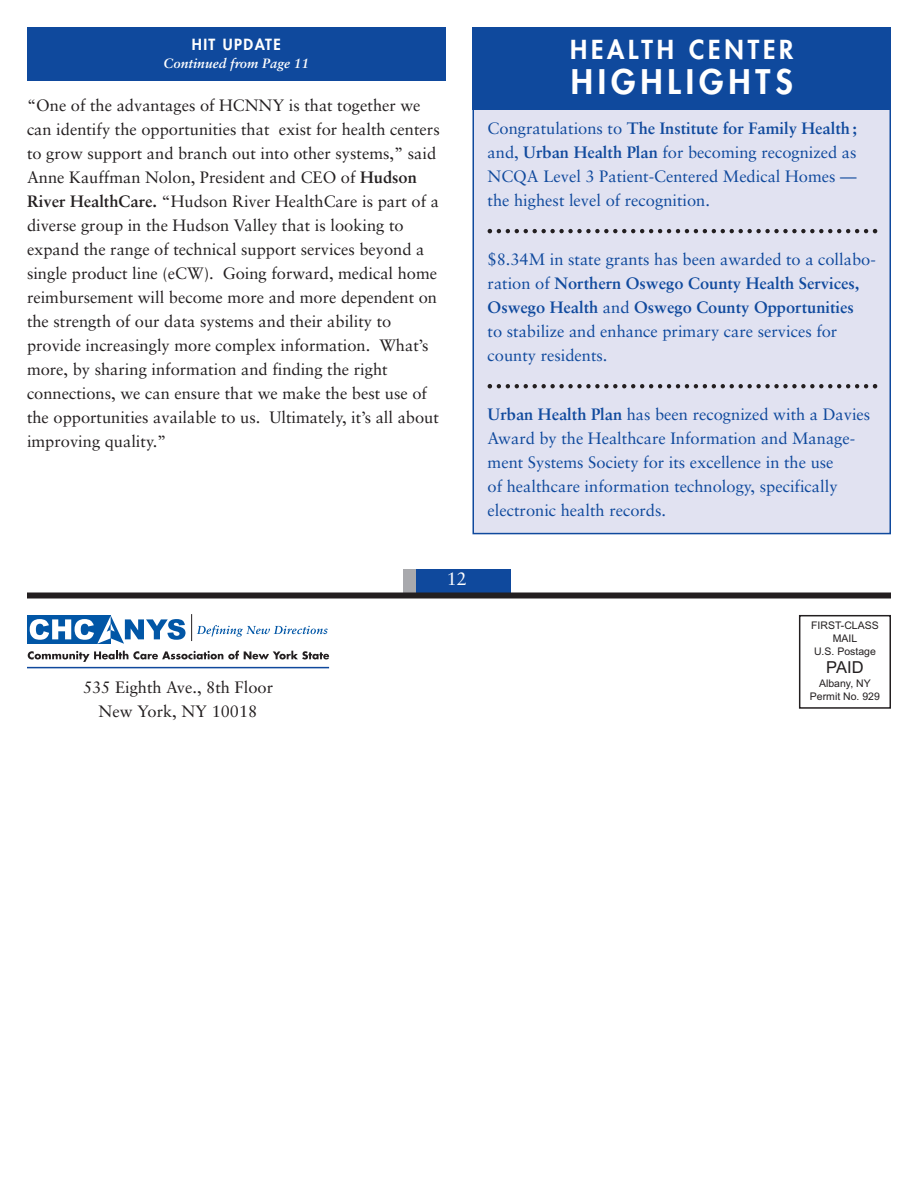
<style>
.page{position:relative;width:918px;height:1188px;background:#fff}
.page>*{position:absolute;margin:0;border:0;box-sizing:border-box;transform-origin:0 0}
.t1{font:800 33px "Futura";letter-spacing:.15em;color:#fff}
.t2{font:800 25.5px "Futura";letter-spacing:.15em;color:#fff}
.t3{font:18px "Sabon";color:#fff}
.t4{font:16.5px/24px "Sabon";color:#231f20;text-align:center}
.t5{font:16.5px/24px "Sabon";color:#0f499d}
.t6{font:16.5px "Arial";color:#231f20}
.t7{font:800 15px "Futura";letter-spacing:.1em;color:#fff}
.t8{font:italic 700 13.5px "Sabon";color:#fff}
.t9{font:10.5px/12.6px "Arial";color:#231f20;text-align:center}
.s1{font-weight:700}
</style>
<div class="page">
<div style="left:474px;top:28px;width:416px;height:505px;background:#e1e2f1"></div>
<svg style="left:28px;top:651px;width:301px;height:11px"></svg>
<div style="left:27px;top:615px;width:83px;height:29px;background:#0156a6"></div>
<svg style="left:30px;top:614px;width:298px;height:30px"></svg>
<hr style="left:27px;top:667px;width:302px;height:1px;background:#0f499d">
<div style="left:799px;top:615px;width:92px;height:94px;border:2px solid #231f20"></div>
<div style="left:403px;top:569px;width:27px;height:27px;background:#a8a9ad"></div>
<div style="left:416px;top:569px;width:95px;height:27px;background:#0f499d"></div>
<div style="left:27px;top:592px;width:864px;height:6px;background:#231f20"></div>
<div style="left:27px;top:27px;width:419px;height:54px;background:#0f499d"></div>
<div style="left:472px;top:27px;width:419px;height:83px;background:#0f499d"></div>
<svg style="left:488px;top:229px;width:389px;height:4px"></svg>
<svg style="left:488px;top:384px;width:389px;height:4px"></svg>
<p class="t7" style="left:192px;top:37px;width:90px">HIT UPDATE</p>
<p class="t8" style="left:164px;top:57px;width:147px">Continued from Page 11</p>
<p class="t4" style="left:27px;top:94px;width:414px;text-align:left">“One of the advantages of HCNNY is that together we can identify the opportunities that exist for health centers to grow support and branch out into other systems,” said Anne Kauffman Nolon, President and CEO of <span class="s1">Hudson River HealthCare.</span> “Hudson River HealthCare is part of a diverse group in the Hudson Valley that is looking to expand the range of technical support services beyond a single product line (eCW). Going forward, medical home reimbursement will become more and more dependent on the strength of our data systems and their ability to provide increasingly more complex information. What’s more, by sharing information and finding the right connections, we can ensure that we make the best use of the opportunities available to us. Ultimately, it’s all about improving quality.”</p>
<h2 class="t2" style="left:570px;top:38px;width:225px">HEALTH CENTER</h2>
<h1 class="t1" style="left:571px;top:66px;width:224px">HIGHLIGHTS</h1>
<p class="t5" style="left:488px;top:117px;width:371px;text-align:justify">Congratulations to <span class="s1">The Institute for Family Health; </span>and, <span class="s1">Urban Health Plan</span> for becoming recognized as NCQA Level 3 Patient-Centered Medical Homes — the highest level of recognition.</p>
<p class="t5" style="left:488px;top:249px;width:390px">$8.34M in state grants has been awarded to a collabo&shy;ration of <span class="s1">Northern Oswego County Health Services, Oswego Health</span> and <span class="s1">Oswego County Opportunities<br></span>to stabilize and enhance primary care services for county residents.</p>
<p class="t5" style="left:488px;top:404px;width:384px"><span class="s1">Urban Health Plan</span> has been recognized with a Davies Award by the Healthcare Information and Manage&shy;ment Systems Society for its excellence in the use<br>of healthcare information technology, specifically electronic health records.</p>
<p class="t4" style="left:83px;top:676px;width:192px">535 Eighth Ave., 8th Floor<br>New York, NY 10018</p>
<p class="t3" style="left:447px;top:571px;width:21px">12</p>
<p class="t9" style="left:811px;top:620px;width:69px">FIRST-CLASS<br>MAIL<br>U.S. Postage</p>
<p class="t6" style="left:826px;top:658px;width:39px">PAID</p>
<p class="t9" style="left:810px;top:677px;width:72px">Albany, NY<br>Permit No. 929</p>
</div>
